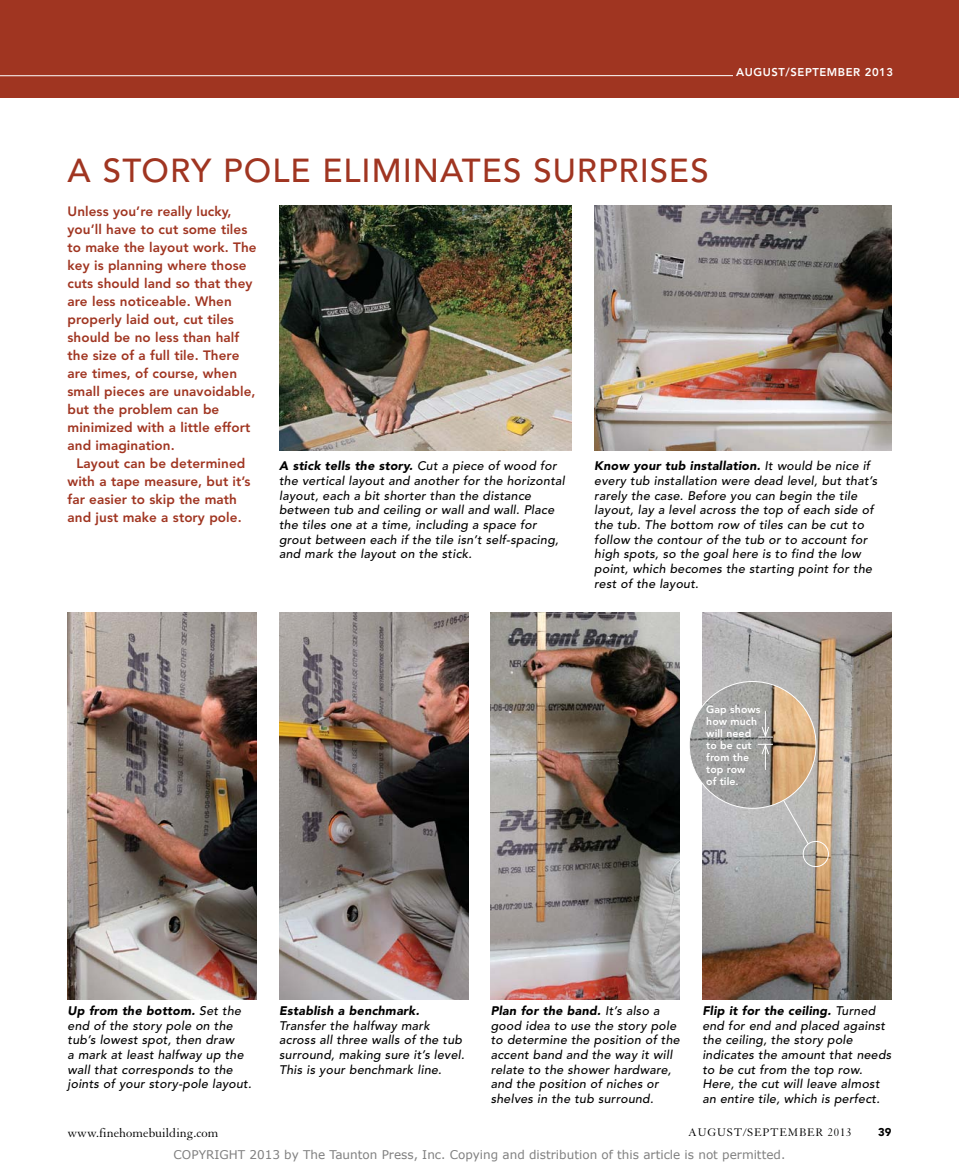
<style>
.page{position:relative;width:959px;height:1175px;background:#fff}
.page>*{position:absolute;margin:0;border:0;box-sizing:border-box;transform-origin:0 0}
.t1{font:500 33px "Avenir LT Std";letter-spacing:.03em;color:#a03521}
.t2{font:800 13.5px/18px "Avenir LT Std";letter-spacing:.005em;color:#a03521}
.t3{font:13.5px "Granjon LT Std";color:#000}
.t4{font:italic 500 12.3px/14.7px "Avenir LT Std";letter-spacing:.02em;color:#000}
.t5{font:italic 900 12.3px "Avenir LT Std";letter-spacing:.02em;color:#000}
.t6{font:12px "Verdana";color:#808080}
.t7{font:12px "Granjon LT Std";letter-spacing:.07em;color:#000}
.t8{font:800 11.25px "Avenir LT Std";letter-spacing:.05em;color:#fff}
.t9{font:900 11.25px "Avenir LT Std";color:#000}
.t10{font:800 10.5px/12px "Avenir LT Std";letter-spacing:.005em;color:#fff}
.s1{font-weight:900}
</style>
<div class="page">
<div style="left:0;top:0;width:958px;height:97px;background:#a03521"></div>
<hr style="left:0;top:75px;width:733px;height:1px;background:#fff">
<img style="left:279px;top:206px;width:292px;height:244px">
<img style="left:594px;top:206px;width:297px;height:244px">
<img style="left:68px;top:612px;width:188px;height:387px">
<img style="left:279px;top:612px;width:189px;height:387px">
<img style="left:490px;top:612px;width:190px;height:387px">
<img style="left:702px;top:612px;width:189px;height:387px">
<img style="left:689px;top:681px;width:127px;height:127px;border-radius:63px">
<div style="left:802px;top:841px;width:26px;height:26px;border:1px solid #fff;border-radius:50%"></div>
<svg style="left:782px;top:799px;width:27px;height:46px"></svg>
<svg style="left:757px;top:711px;width:15px;height:59px"></svg>
<p class="t8" style="left:736px;top:66px;width:158px">AUGUST/SEPTEMBER 2013</p>
<h1 class="t1" style="left:68px;top:152px;width:639px">A STORY POLE ELIMINATES SURPRISES</h1>
<p class="t2" style="left:68px;top:202px;width:190px">Unless you’re really lucky, you’ll have to cut some tiles to make the layout work. The key is planning where those cuts should land so that they are less noticeable. When properly laid out, cut tiles should be no less than half the size of a full tile. There are times, of course, when small pieces are unavoidable, but the problem can be minimized with a little effort and imagination.</p>
<p class="t2" style="left:68px;top:454px;width:185px;text-indent:9px">Layout can be determined with a tape measure, but it’s far easier to skip the math and just make a story pole.</p>
<p class="t4" style="left:279px;top:459px;width:287px"><span class="s1">A stick tells the story.</span> Cut a piece of wood for the vertical layout and another for the horizontal layout, each a bit shorter than the distance between tub and ceiling or wall and wall. Place the tiles one at a time, including a space for grout between each if the tile isn’t self-spacing, and mark the layout on the stick.</p>
<p class="t4" style="left:594px;top:459px;width:284px"><span class="s1">Know your tub installation.</span> It would be nice if every tub installation were dead level, but that’s rarely the case. Before you can begin the tile layout, lay a level across the top of each side of the tub. The bottom row of tiles can be cut to follow the contour of the tub or to account for high spots, so the goal here is to find the low point, which becomes the starting point for the rest of the layout.</p>
<p class="t10" style="left:706px;top:703px;width:56px">Gap shows how much will need to be cut from the top row<br>of tile.</p>
<p class="t4" style="left:68px;top:1003px;width:185px"><span class="s1">Up from the bottom.</span> Set the end of the story pole on the tub’s lowest spot, then draw<br>a mark at least halfway up the wall that corresponds to the joints of your story-pole layout.</p>
<p class="t5" style="left:279px;top:1003px;width:142px">Establish a benchmark.</p>
<p class="t4" style="left:279px;top:1018px;width:187px">Transfer the halfway mark across all three walls of the tub surround, making sure it’s level.<br>This is your benchmark line.</p>
<p class="t4" style="left:491px;top:1003px;width:190px"><span class="s1">Plan for the band.</span> It’s also a good idea to use the story pole to determine the position of the accent band and the way it will relate to the shower hardware, and the position of niches or shelves in the tub surround.</p>
<p class="t4" style="left:702px;top:1003px;width:190px"><span class="s1">Flip it for the ceiling.</span> Turned end for end and placed against the ceiling, the story pole indicates the amount that needs to be cut from the top row.<br>Here, the cut will leave almost an entire tile, which is perfect.</p>
<p class="t3" style="left:68px;top:1125px;width:152px">www.finehomebuilding.com</p>
<p class="t7" style="left:688px;top:1126px;width:165px">august/september 2013</p>
<p class="t9" style="left:878px;top:1125px;width:15px">39</p>
<p class="t6" style="left:174px;top:1146px;width:613px">COPYRIGHT 2013 by The Taunton Press, Inc. Copying and distribution of this article is not permitted.</p>
</div>
